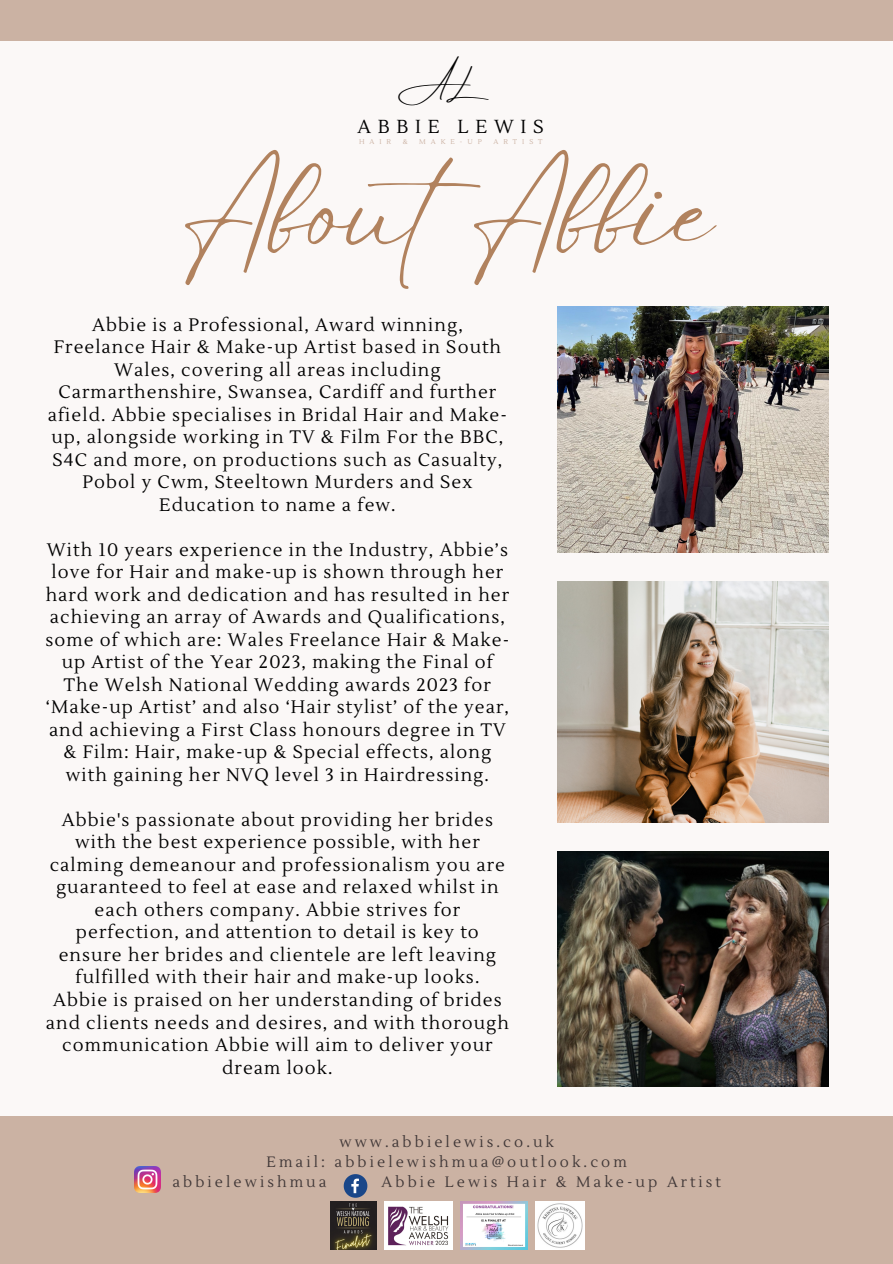
<style>
.page{position:relative;width:893px;height:1264px;background:#fff}
.page>*{position:absolute;margin:0;border:0;box-sizing:border-box;transform-origin:0 0}
.t1{font:117.15px "Eyesome Script";color:#b1825e}
.t2{font:21.45px "Amsterdam Four";color:#000}
.t3{font:18.75px "Lustria";letter-spacing:.36em;color:#000}
.t4{font:18px/22.5px "Lustria";letter-spacing:.06em;color:#000;text-align:center}
.t5{font:15px "Lustria";letter-spacing:.205em;color:#403737}
.t6{font:6.9px "Lustria";letter-spacing:.715em;color:#cbb2a3}
</style>
<div class="page">
<div style="left:0;top:22px;width:892px;height:1098px;background:#fbf8f7"></div>
<div style="left:0;top:0;width:892px;height:40px;background:#cbb2a3"></div>
<div style="left:0;top:1116px;width:892px;height:147px;background:#cbb2a3"></div>
<img style="left:558px;top:306px;width:270px;height:246px">
<img style="left:558px;top:851px;width:270px;height:235px">
<img style="left:558px;top:581px;width:270px;height:241px">
<img style="left:384px;top:1201px;width:68px;height:48px">
<img style="left:330px;top:1201px;width:46px;height:48px">
<img style="left:536px;top:1201px;width:48px;height:48px">
<img style="left:460px;top:1201px;width:67px;height:48px">
<svg style="left:344px;top:1174px;width:23px;height:23px"></svg>
<img style="left:134px;top:1166px;width:26px;height:26px">
<p class="t2" style="left:413px;top:75px;width:77px">AL</p>
<p class="t3" style="left:357px;top:115px;width:188px">ABBIE LEWIS</p>
<p class="t6" style="left:359px;top:137px;width:34px">HAIR</p>
<p class="t6" style="left:403px;top:137px;width:6px">&amp;</p>
<p class="t6" style="left:419px;top:137px;width:64px">MAKE-UP</p>
<p class="t6" style="left:493px;top:137px;width:51px">ARTIST</p>
<p class="t1" style="left:179px;top:134px;width:537px">AboutAbbie</p>
<p class="t4" style="left:48px;top:314px;width:460px">Abbie is a Professional, Award winning, Freelance Hair &amp; Make-up Artist based in South Wales, covering all areas including Carmarthenshire, Swansea, Cardiff and further afield. Abbie specialises in Bridal Hair and Make&shy;up, alongside working in TV &amp; Film For the BBC, S4C and more, on productions such as Casualty, Pobol y Cwm, Steeltown Murders and Sex Education to name a few.</p>
<p class="t4" style="left:46px;top:539px;width:465px">With 10 years experience in the Industry, Abbie’s love for Hair and make-up is shown through her hard work and dedication and has resulted in her achieving an array of Awards and Qualifications, some of which are: Wales Freelance Hair &amp; Make&shy;up Artist of the Year 2023, making the Final of The Welsh National Wedding awards 2023 for ‘Make-up Artist’ and also ‘Hair stylist’ of the year, and achieving a First Class honours degree in TV &amp; Film: Hair, make-up &amp; Special effects, along with gaining her NVQ level 3 in Hairdressing.</p>
<p class="t4" style="left:46px;top:809px;width:464px">Abbie's passionate about providing her brides with the best experience possible, with her calming demeanour and professionalism you are guaranteed to feel at ease and relaxed whilst in each others company. Abbie strives for perfection, and attention to detail is key to ensure her brides and clientele are left leaving fulfilled with their hair and make-up looks.<br>Abbie is praised on her understanding of brides and clients needs and desires, and with thorough communication Abbie will aim to deliver your dream look.</p>
<p class="t5" style="left:339px;top:1132px;width:216px">www.abbielewis.co.uk</p>
<p class="t5" style="left:266px;top:1152px;width:362px">Email: abbielewishmua@outlook.com</p>
<p class="t5" style="left:172px;top:1172px;width:155px">abbielewishmua</p>
<p class="t5" style="left:381px;top:1172px;width:341px">Abbie Lewis Hair &amp; Make-up Artist</p>
</div>
